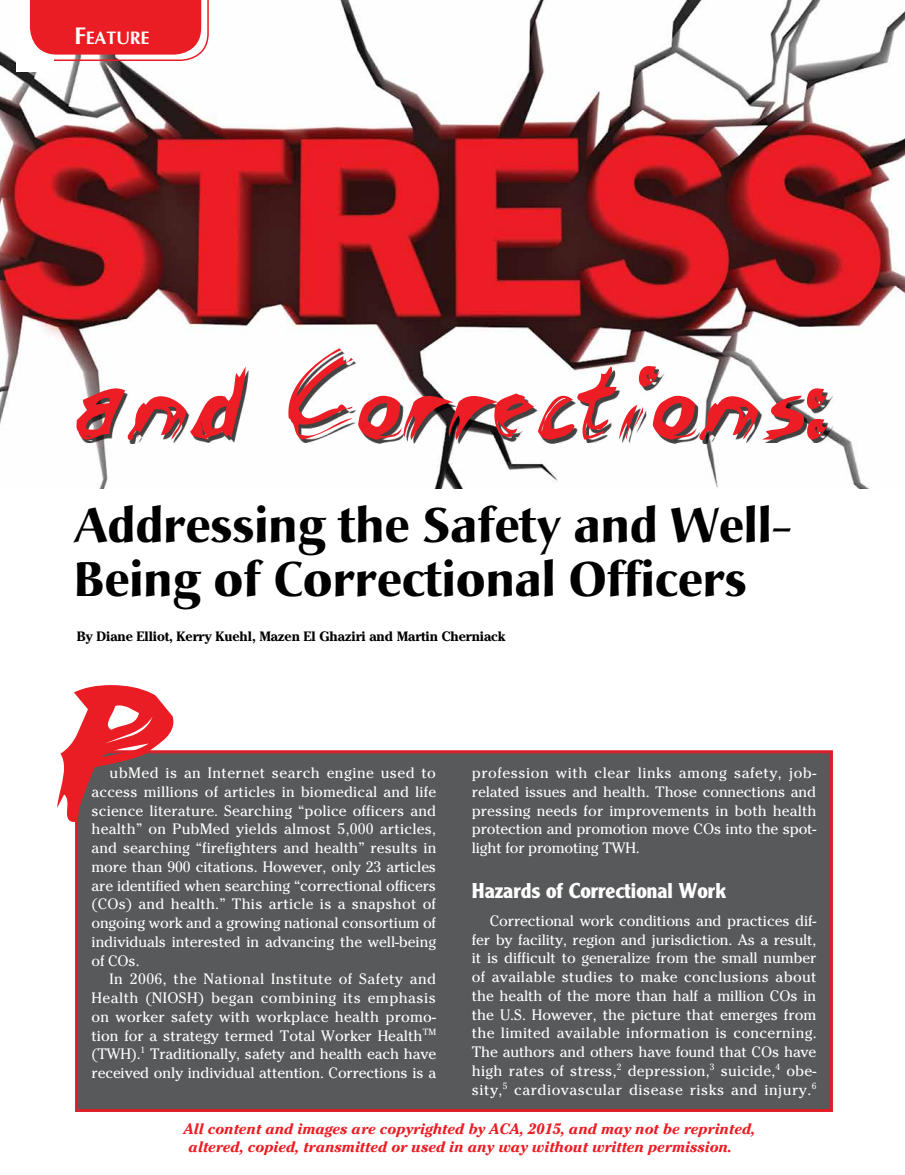
<style>
.page{position:relative;width:905px;height:1175px;background:#fff}
.page>*{position:absolute;margin:0;border:0;box-sizing:border-box;transform-origin:0 0}
.t1{font:225px "Chicken Scratch AOE";color:#eb1d24}
.t2{font:120px "Chicken Scratch AOE";color:#ec1d24}
.t3{font:700 48px/54px "Christiana";color:#000}
.t4{font:700 21px "Clearface Gothic LH";color:#fff}
.t5{font:700 18px "CG Omega";letter-spacing:-.015em;color:#fff}
.t6{font:15px/18.8px "Cheltenham";letter-spacing:-.01em;color:#fff;text-align:justify}
.t7{font:italic 700 15px/18.8px "Cheltenham";letter-spacing:-.01em;color:#ec1d24}
.t8{font:700 13.5px "Cheltenham";letter-spacing:-.01em;color:#000}
.s1{font-size:24px}
.s2{font-size:150px}
</style>
<div class="page">
<img style="left:0;top:0;width:904px;height:488px">
<div style="left:16px;top:0;width:38px;height:71px;background:#fff"></div>
<svg style="left:29px;top:0;width:180px;height:61px"></svg>
<div style="left:76px;top:751px;width:755px;height:359px;background:#58595b"></div>
<div style="left:75px;top:750px;width:757px;height:362px;border:3px solid #dc1f26"></div>
<div style="left:79px;top:351px;width:754px;height:93px;background:#000;opacity:.75"></div>
<p class="t5" style="left:74px;top:26px;width:77px"><span class="s1">F</span>EATURE</p>
<h2 class="t2" style="left:77px;top:335px;width:757px">and <span class="s2">C</span>orrections:</h2>
<h3 class="t3" style="left:74px;top:498px;width:719px">Addressing the Safety and Well-<br>Being of Correctional Officers</h3>
<p class="t8" style="left:77px;top:628px;width:430px">By Diane Elliot, Kerry Kuehl, Mazen El Ghaziri and Martin Cherniack</p>
<h1 class="t1" style="left:57px;top:626px;width:118px">P</h1>
<p class="t6" style="left:92px;top:763px;width:346px;text-indent:18px">ubMed is an Internet search engine used to access millions of articles in biomedical and life science literature. Searching “police officers and health” on PubMed yields almost 5,000 articles, and searching “firefighters and health” results in more than 900 citations. However, only 23 articles are identified when searching “correctional officers (COs) and health.” This article is a snapshot of ongoing work and a growing national consortium of individuals interested in advancing the well-being of COs.</p>
<p class="t6" style="left:91px;top:969px;width:346px;text-indent:18px">In 2006, the National Institute of Safety and Health (NIOSH) began combining its emphasis on worker safety with workplace health promo&shy;tion for a strategy termed Total Worker Health<sup>TM </sup>(TWH).<sup>1</sup> Traditionally, safety and health each have received only individual attention. Corrections is a</p>
<p class="t6" style="left:472px;top:763px;width:346px">profession with clear links among safety, job&shy;related issues and health. Those connections and pressing needs for improvements in both health protection and promotion move COs into the spot&shy;light for promoting TWH.</p>
<h3 class="t4" style="left:472px;top:878px;width:255px">Hazards of Correctional Work</h3>
<p class="t6" style="left:472px;top:911px;width:346px;text-indent:18px">Correctional work conditions and practices dif&shy;fer by facility, region and jurisdiction. As a result, it is difficult to generalize from the small number of available studies to make conclusions about the health of the more than half a million COs in the U.S. However, the picture that emerges from the limited available information is concerning.<br>The authors and others have found that COs have high rates of stress,<sup>2</sup> depression,<sup>3</sup> suicide,<sup>4</sup> obe&shy;sity,<sup>5</sup> cardiovascular disease risks and injury.<sup>6</sup></p>
<p class="t7" style="left:188px;top:1119px;width:568px;text-indent:-5px">All content and images are copyrighted by ACA, 2015, and may not be reprinted, altered, copied, transmitted or used in any way without written permission.</p>
</div>
